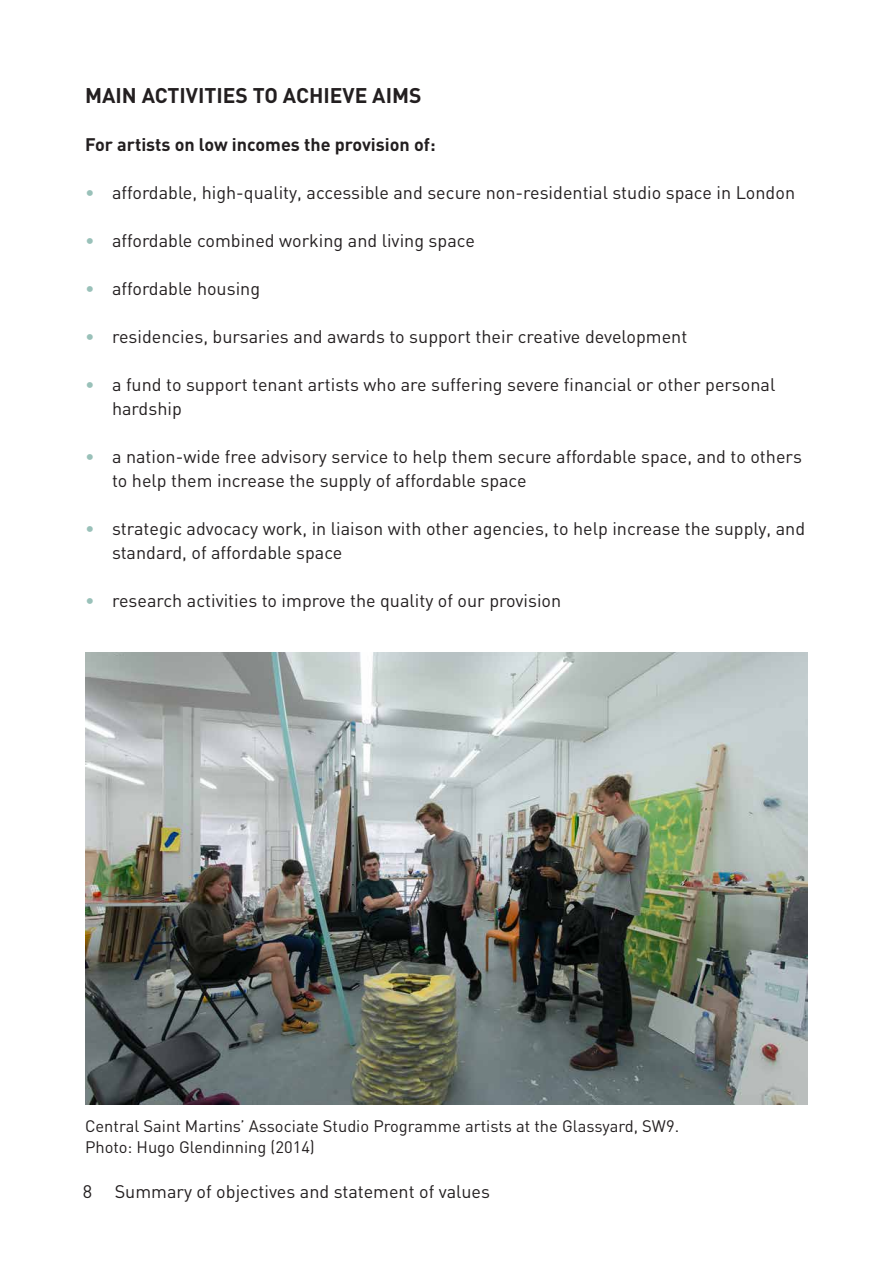
<style>
.page{position:relative;width:893px;height:1263px;background:#fff}
.page>*{position:absolute;margin:0;border:0;box-sizing:border-box;transform-origin:0 0}
.t1{font:700 21px "DIN";color:#231f20}
.t2{font:18px/24px "DIN";color:#231f20}
.t3{font:700 18px "DIN";color:#231f20}
.t4{font:16.5px/21px "DIN";color:#231f20}
.s1{color:#99c1b9}
</style>
<div class="page">
<img style="left:85px;top:652px;width:723px;height:452px">
<p class="t1" style="left:85px;top:81px;width:338px">MAIN ACTIVITIES TO ACHIEVE AIMS</p>
<p class="t3" style="left:85px;top:132px;width:352px">For artists on low incomes the provision of:</p>
<p class="t2" style="left:85px;top:180px;width:712px"><span class="s1">•</span> affordable, high-quality, accessible and secure non-residential studio space in London</p>
<p class="t2" style="left:85px;top:228px;width:391px"><span class="s1">•</span> affordable combined working and living space</p>
<p class="t2" style="left:85px;top:276px;width:177px"><span class="s1">•</span> affordable housing</p>
<p class="t2" style="left:85px;top:324px;width:604px"><span class="s1">•</span> residencies, bursaries and awards to support their creative development</p>
<p class="t2" style="left:112px;top:372px;width:665px;text-indent:-27px"><span class="s1">•</span> a fund to support tenant artists who are suffering severe financial or other personal hardship</p>
<p class="t2" style="left:112px;top:444px;width:691px;text-indent:-27px"><span class="s1">•</span> a nation-wide free advisory service to help them secure affordable space, and to others to help them increase the supply of affordable space</p>
<p class="t2" style="left:112px;top:516px;width:695px;text-indent:-27px"><span class="s1">•</span> strategic advocacy work, in liaison with other agencies, to help increase the supply, and standard, of affordable space</p>
<p class="t2" style="left:85px;top:588px;width:478px"><span class="s1">•</span> research activities to improve the quality of our provision</p>
<p class="t4" style="left:85px;top:1115px;width:596px">Central Saint Martins’ Associate Studio Programme artists at the Glassyard, SW9.<br>Photo: Hugo Glendinning (2014)</p>
<p class="t2" style="left:83px;top:1179px;width:409px">8 Summary of objectives and statement of values</p>
</div>
